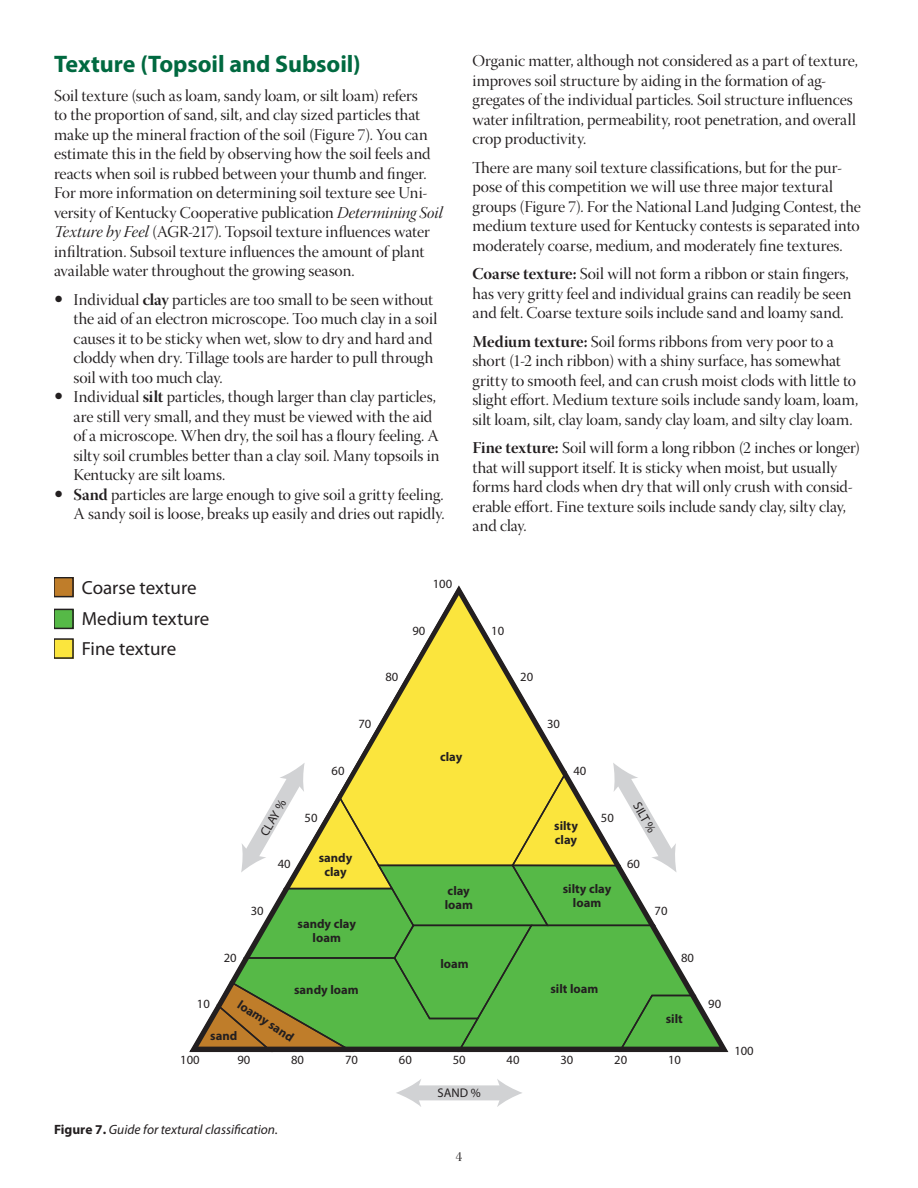
<style>
.page{position:relative;width:918px;height:1188px;background:#fff}
.page>*{position:absolute;margin:0;border:0;box-sizing:border-box;transform-origin:0 0}
.body{font:700 24px "Myriad Pro";letter-spacing:-.005em;color:#006940}
.t1{font:19.05px/31.8px "Myriad Pro";color:#231f20}
.body-2{font:16.5px/19.5px "Warnock Pro Disp";letter-spacing:-.005em;color:#231f20}
.body_after_bullets{font:16.5px/19.5px "Warnock Pro Disp";letter-spacing:-.005em;color:#231f20}
.figures{font:italic 13.5px "Myriad Pro";color:#231f20}
.t2{font:13.5px "Warnock Pro Disp";color:#231f20}
.t3{font:700 12.6px/14px "Myriad Pro";color:#231f20;text-align:center}
.t4{font:12.6px "Myriad Pro";color:#231f20}
.s1{font-family:"Warnock Pro It Disp"}
.s2{font-family:"Warnock Pro Bold Disp"}
.s3{font-weight:700;font-style:normal}
</style>
<div class="page">
<div style="left:54px;top:578px;width:19px;height:19px;background:#bf7d2a"></div>
<div style="left:54px;top:578px;width:20px;height:19px;border:2px solid #231f20"></div>
<div style="left:54px;top:609px;width:19px;height:19px;background:#56b947"></div>
<div style="left:54px;top:609px;width:20px;height:20px;border:2px solid #231f20"></div>
<div style="left:54px;top:639px;width:19px;height:19px;background:#fbe53d"></div>
<div style="left:54px;top:638px;width:20px;height:21px;border:2px solid #231f20"></div>
<div style="left:414px;top:1085px;width:91px;height:15px;background:#d1d2d4"></div>
<svg style="left:497px;top:1079px;width:25px;height:28px"></svg>
<svg style="left:396px;top:1079px;width:25px;height:28px"></svg>
<svg style="left:191px;top:586px;width:536px;height:465px"></svg>
<p class="body" style="left:54px;top:48px;width:308px">Texture (Topsoil and Subsoil)</p>
<p class="body-2" style="left:54px;top:87px;width:390px">Soil texture (such as loam, sandy loam, or silt loam) refers<br>to the proportion of sand, silt, and clay sized particles that make up the mineral fraction of the soil (Figure 7). You can estimate this in the field by observing how the soil feels and reacts when soil is rubbed between your thumb and finger.<br>For more information on determining soil texture see Uni&shy;versity of Kentucky Cooperative publication <span class="s1">Determining Soil Texture by Feel</span> (AGR-217). Topsoil texture influences water infiltration. Subsoil texture influences the amount of plant available water throughout the growing season.</p>
<p class="body-2" style="left:74px;top:291px;width:365px">Individual <span class="s2">clay</span> particles are too small to be seen without the aid of an electron microscope. Too much clay in a soil causes it to be sticky when wet, slow to dry and hard and cloddy when dry. Tillage tools are harder to pull through soil with too much clay.</p>
<p class="body-2" style="left:74px;top:389px;width:368px">Individual <span class="s2">silt</span> particles, though larger than clay particles, are still very small, and they must be viewed with the aid of a microscope. When dry, the soil has a floury feeling. A silty soil crumbles better than a clay soil. Many topsoils in Kentucky are silt loams.</p>
<p class="body-2" style="left:74px;top:486px;width:373px"><span class="s2">Sand</span> particles are large enough to give soil a gritty feeling.<br>A sandy soil is loose, breaks up easily and dries out rapidly.</p>
<p class="body_after_bullets" style="left:472px;top:53px;width:387px">Organic matter, although not considered as a part of texture, improves soil structure by aiding in the formation of ag&shy;gregates of the individual particles. Soil structure influences water infiltration, permeability, root penetration, and overall crop productivity.</p>
<p class="body-2" style="left:472px;top:159px;width:390px">There are many soil texture classifications, but for the pur&shy;pose of this competition we will use three major textural groups (Figure 7). For the National Land Judging Contest, the medium texture used for Kentucky contests is separated into moderately coarse, medium, and moderately fine textures.</p>
<p class="body-2" style="left:472px;top:266px;width:380px"><span class="s2">Coarse texture:</span> Soil will not form a ribbon or stain fingers, has very gritty feel and individual grains can readily be seen and felt. Coarse texture soils include sand and loamy sand.</p>
<p class="body-2" style="left:472px;top:333px;width:387px"><span class="s2">Medium texture:</span> Soil forms ribbons from very poor to a short (1-2 inch ribbon) with a shiny surface, has somewhat gritty to smooth feel, and can crush moist clods with little to slight effort. Medium texture soils include sandy loam, loam, silt loam, silt, clay loam, sandy clay loam, and silty clay loam.</p>
<p class="body-2" style="left:472px;top:440px;width:389px"><span class="s2">Fine texture:</span> Soil will form a long ribbon (2 inches or longer) that will support itself. It is sticky when moist, but usually forms hard clods when dry that will only crush with consid&shy;erable effort. Fine texture soils include sandy clay, silty clay, and clay.</p>
<p class="t1" style="left:82px;top:571px;width:129px">Coarse texture<br>Medium texture</p>
<p class="t1" style="left:82px;top:632px;width:96px">Fine texture</p>
<p class="t4" style="left:433px;top:576px;width:21px">100</p>
<p class="t4" style="left:412px;top:623px;width:14px">90</p>
<p class="t4" style="left:385px;top:670px;width:14px">80</p>
<p class="t4" style="left:359px;top:716px;width:14px">70</p>
<p class="t4" style="left:257px;top:831px;width:41px;rotate:-60deg">CLAY %</p>
<p class="t4" style="left:278px;top:856px;width:14px">40</p>
<p class="t4" style="left:332px;top:763px;width:14px">60</p>
<p class="t4" style="left:305px;top:810px;width:14px">50</p>
<p class="t3" style="left:319px;top:850px;width:35px">sandy clay</p>
<p class="t3" style="left:440px;top:749px;width:24px">clay</p>
<p class="t4" style="left:491px;top:623px;width:14px">10</p>
<p class="t4" style="left:520px;top:669px;width:14px">20</p>
<p class="t4" style="left:547px;top:716px;width:14px">30</p>
<p class="t4" style="left:573px;top:763px;width:14px">40</p>
<p class="t3" style="left:554px;top:818px;width:25px;text-align:left">silty clay</p>
<p class="t4" style="left:601px;top:810px;width:14px">50</p>
<p class="t4" style="left:643px;top:799px;width:34px;rotate:60deg">SILT %</p>
<p class="t4" style="left:627px;top:856px;width:14px">60</p>
<p class="t4" style="left:251px;top:903px;width:14px">30</p>
<p class="t4" style="left:224px;top:950px;width:14px">20</p>
<p class="t3" style="left:298px;top:917px;width:60px">sandy clay loam</p>
<p class="t3" style="left:445px;top:883px;width:30px;text-align:left">clay loam</p>
<p class="t3" style="left:563px;top:882px;width:50px">silty clay loam</p>
<p class="t3" style="left:440px;top:956px;width:30px">loam</p>
<p class="t3" style="left:294px;top:983px;width:66px">sandy loam</p>
<p class="t3" style="left:551px;top:981px;width:49px">silt loam</p>
<p class="t3" style="left:243px;top:997px;width:66px;rotate:33deg">loamy sand</p>
<p class="t4" style="left:197px;top:996px;width:14px">10</p>
<p class="t3" style="left:210px;top:1028px;width:29px">sand</p>
<p class="t4" style="left:655px;top:903px;width:14px">70</p>
<p class="t4" style="left:681px;top:950px;width:14px">80</p>
<p class="t3" style="left:666px;top:1012px;width:19px">silt</p>
<p class="t4" style="left:180px;top:1052px;width:21px">100</p>
<p class="t4" style="left:237px;top:1052px;width:14px">90</p>
<p class="t4" style="left:291px;top:1052px;width:14px">80</p>
<p class="t4" style="left:345px;top:1052px;width:14px">70</p>
<p class="t4" style="left:399px;top:1052px;width:14px">60</p>
<p class="t4" style="left:453px;top:1052px;width:14px">50</p>
<p class="t4" style="left:507px;top:1052px;width:14px">40</p>
<p class="t4" style="left:560px;top:1052px;width:14px">30</p>
<p class="t4" style="left:614px;top:1052px;width:14px">20</p>
<p class="t4" style="left:668px;top:1052px;width:14px">10</p>
<p class="figures" style="left:54px;top:1121px;width:225px"><span class="s3">Figure 7.</span> Guide for textural classification.</p>
<p class="t4" style="left:438px;top:1085px;width:45px">SAND %</p>
<p class="t2" style="left:456px;top:1149px;width:8px">4</p>
<p class="t4" style="left:708px;top:996px;width:14px">90</p>
<p class="t4" style="left:734px;top:1043px;width:21px">100</p>
</div>
